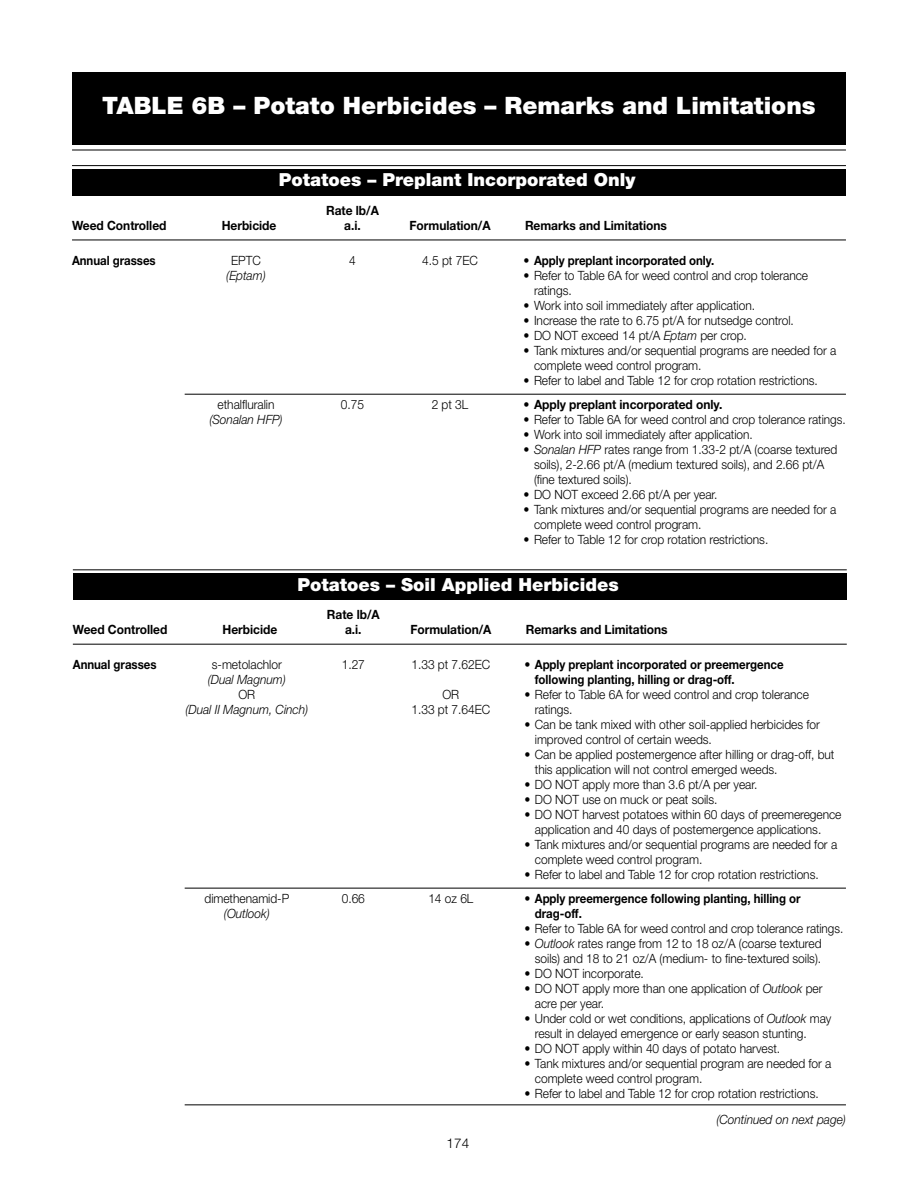
<style>
.page{position:relative;width:918px;height:1188px;background:#fff}
.page>*{position:absolute;margin:0;border:0;box-sizing:border-box;transform-origin:0 0}
.t1{font:900 24px "Helvetica Neue LT Std";color:#fff}
.t2{font:900 18px "Helvetica Neue LT Std";color:#fff}
.t3{font:300 13.5px "Helvetica Neue LT Std";color:#000}
.t4{font:300 12.75px/15px "Helvetica Neue LT Std";letter-spacing:-.005em;color:#000;scale:.94 1}
.t5{font:700 12.75px "Helvetica Neue LT Std";letter-spacing:-.005em;color:#000;scale:.9 1}
.t6{font:700 12.75px "Helvetica Neue LT Std";letter-spacing:-.005em;color:#000;scale:.94 1}
.t7{font:italic 300 12.75px "Helvetica Neue LT Std";letter-spacing:-.005em;color:#000;scale:.94 1}
.t8{font:300 12.75px "Helvetica Neue LT Std";letter-spacing:-.005em;color:#000;scale:.93 1}
.s1{font-weight:300}
.s2{font-style:italic}
</style>
<div class="page">
<div style="left:72px;top:72px;width:774px;height:72px;background:#000"></div>
<hr style="left:72px;top:150px;width:774px;height:1px;background:#000">
<div style="left:72px;top:169px;width:774px;height:27px;background:#000"></div>
<hr style="left:72px;top:240px;width:774px;height:1px;background:#000">
<hr style="left:72px;top:165px;width:774px;height:1px;background:#000">
<div style="left:73px;top:573px;width:774px;height:27px;background:#000"></div>
<hr style="left:73px;top:644px;width:774px;height:1px;background:#000">
<hr style="left:73px;top:569px;width:774px;height:1px;background:#000">
<hr style="left:185px;top:888px;width:661px;height:1px;background:#000">
<hr style="left:185px;top:394px;width:661px;height:1px;background:#000">
<hr style="left:185px;top:1104px;width:661px;height:1px;background:#000">
<p class="t1" style="left:102px;top:91px;width:715px">TABLE 6B – Potato Herbicides – Remarks and Limitations</p>
<p class="t2" style="left:279px;top:169px;width:358px">Potatoes – Preplant Incorporated Only</p>
<p class="t6" style="left:326px;top:202px;width:58px">Rate lb/A</p>
<p class="t6" style="left:72px;top:217px;width:102px">Weed Controlled</p>
<p class="t6" style="left:222px;top:217px;width:60px">Herbicide</p>
<p class="t6" style="left:344px;top:217px;width:19px">a.i.</p>
<p class="t6" style="left:410px;top:217px;width:88px">Formulation/A</p>
<p class="t6" style="left:525px;top:217px;width:152px">Remarks and Limitations</p>
<p class="t5" style="left:72px;top:253px;width:94px">Annual grasses</p>
<p class="t4" style="left:231px;top:253px;width:33px">EPTC</p>
<p class="t4" style="left:349px;top:253px;width:9px">4</p>
<p class="t4" style="left:422px;top:253px;width:61px">4.5 pt 7EC</p>
<p class="t5" style="left:524px;top:253px;width:214px"><span class="s1">•</span> Apply preplant incorporated only.</p>
<p class="t7" style="left:226px;top:268px;width:44px">(Eptam)</p>
<p class="t4" style="left:524px;top:268px;width:304px">• Refer to Table 6A for weed control and crop tolerance</p>
<p class="t4" style="left:534px;top:283px;width:39px">ratings.</p>
<p class="t4" style="left:524px;top:298px;width:245px">• Work into soil immediately after application.</p>
<p class="t4" style="left:524px;top:313px;width:287px">• Increase the rate to 6. 75 pt/A for nutsedge control.</p>
<p class="t4" style="left:524px;top:328px;width:237px">• DO NOT exceed 14 pt/A <span class="s2">Eptam</span> per crop.</p>
<p class="t4" style="left:534px;top:343px;width:323px;text-indent:-11px">• Tank mixtures and/or sequential programs are needed for a complete weed control program.</p>
<p class="t4" style="left:524px;top:373px;width:312px">• Refer to label and Table 12 for crop rotation restrictions.</p>
<p class="t4" style="left:218px;top:397px;width:62px">ethalfluralin</p>
<p class="t4" style="left:341px;top:397px;width:26px">0.75</p>
<p class="t4" style="left:432px;top:397px;width:40px">2 pt 3L</p>
<p class="t6" style="left:524px;top:397px;width:213px"><span class="s1">•</span> Apply preplant incorporated only.</p>
<p class="t7" style="left:209px;top:412px;width:79px">(Sonalan HFP)</p>
<p class="t4" style="left:524px;top:412px;width:342px">• Refer to Table 6A for weed control and crop tolerance ratings.</p>
<p class="t8" style="left:524px;top:427px;width:245px">• Work into soil immediately after application.</p>
<p class="t4" style="left:534px;top:442px;width:324px;text-indent:-11px">• <span class="s2">Sonalan HFP</span> rates range from 1. 33-2 pt/A (coarse textured soils), 2-2. 66 pt/A (medium textured soils), and 2. 66 pt/A (fine textured soils).</p>
<p class="t4" style="left:524px;top:487px;width:206px">• DO NOT exceed 2. 66 pt/A per year.</p>
<p class="t4" style="left:534px;top:502px;width:323px;text-indent:-11px">• Tank mixtures and/or sequential programs are needed for a complete weed control program.</p>
<p class="t4" style="left:524px;top:532px;width:259px">• Refer to Table 12 for crop rotation restrictions.</p>
<p class="t2" style="left:297px;top:573px;width:323px">Potatoes – Soil Applied Herbicides</p>
<p class="t6" style="left:327px;top:607px;width:58px">Rate lb/A</p>
<p class="t6" style="left:73px;top:622px;width:102px">Weed Controlled</p>
<p class="t6" style="left:223px;top:622px;width:60px">Herbicide</p>
<p class="t6" style="left:345px;top:622px;width:19px">a.i.</p>
<p class="t6" style="left:410px;top:622px;width:88px">Formulation/A</p>
<p class="t6" style="left:526px;top:622px;width:152px">Remarks and Limitations</p>
<p class="t5" style="left:73px;top:657px;width:94px">Annual grasses</p>
<p class="t4" style="left:212px;top:657px;width:76px">s-metolachlor</p>
<p class="t4" style="left:342px;top:657px;width:26px">1.27</p>
<p class="t4" style="left:411px;top:657px;width:85px">1.33 pt 7.62EC</p>
<p class="t5" style="left:524px;top:657px;width:290px"><span class="s1">•</span> Apply preplant incorporated or preemergence</p>
<p class="t7" style="left:208px;top:672px;width:85px">(Dual Magnum)</p>
<p class="t5" style="left:535px;top:672px;width:224px">following planting, hilling or drag-off.</p>
<p class="t4" style="left:238px;top:687px;width:19px">OR</p>
<p class="t4" style="left:442px;top:687px;width:19px">OR</p>
<p class="t4" style="left:524px;top:687px;width:304px">• Refer to Table 6A for weed control and crop tolerance</p>
<p class="t7" style="left:185px;top:702px;width:132px">(Dual II Magnum, Cinch)</p>
<p class="t4" style="left:411px;top:702px;width:85px">1.33 pt 7.64EC</p>
<p class="t4" style="left:535px;top:702px;width:39px">ratings.</p>
<p class="t4" style="left:535px;top:717px;width:305px;text-indent:-11px">• Can be tank mixed with other soil-applied herbicides for improved control of certain weeds.</p>
<p class="t4" style="left:535px;top:747px;width:320px;text-indent:-11px">• Can be applied postemergence after hilling or drag-off, but this application will not control emerged weeds.</p>
<p class="t4" style="left:524px;top:777px;width:247px">• DO NOT apply more than 3. 6 pt/A per year.</p>
<p class="t4" style="left:524px;top:792px;width:205px">• DO NOT use on muck or peat soils.</p>
<p class="t4" style="left:535px;top:807px;width:328px;text-indent:-11px">• DO NOT harvest potatoes within 60 days of preemeregence application and 40 days of postemergence applications.</p>
<p class="t4" style="left:535px;top:837px;width:323px;text-indent:-11px">• Tank mixtures and/or sequential programs are needed for a complete weed control program.</p>
<p class="t4" style="left:524px;top:867px;width:312px">• Refer to label and Table 12 for crop rotation restrictions.</p>
<p class="t4" style="left:205px;top:891px;width:92px">dimethenamid-P</p>
<p class="t4" style="left:342px;top:891px;width:26px">0.66</p>
<p class="t4" style="left:428px;top:891px;width:49px">14 oz 6L</p>
<p class="t5" style="left:524px;top:891px;width:308px"><span class="s1">•</span> Apply preemergence following planting, hilling or</p>
<p class="t7" style="left:224px;top:906px;width:50px">(Outlook)</p>
<p class="t5" style="left:535px;top:906px;width:54px">drag-off.</p>
<p class="t4" style="left:524px;top:921px;width:338px">• Refer to Table 6A for weed control and crop tolerance ratings.</p>
<p class="t4" style="left:524px;top:936px;width:318px;text-align:right">• <span class="s2">Outlook</span> rates range from 12 to 18 oz/A (coarse textured soils) and 18 to 21 oz/A (medium- to fine-textured soils).</p>
<p class="t4" style="left:524px;top:966px;width:126px">• DO NOT incorporate.</p>
<p class="t4" style="left:535px;top:981px;width:307px;text-indent:-11px">• DO NOT apply more than one application of <span class="s2">Outlook</span> per acre per year.</p>
<p class="t4" style="left:535px;top:1011px;width:317px;text-indent:-11px">• Under cold or wet conditions, applications of <span class="s2">Outlook</span> may result in delayed emergence or early season stunting.</p>
<p class="t4" style="left:524px;top:1041px;width:271px">• DO NOT apply within 40 days of potato harvest.</p>
<p class="t4" style="left:535px;top:1056px;width:317px;text-indent:-11px">• Tank mixtures and/or sequential program are needed for a complete weed control program.</p>
<p class="t4" style="left:524px;top:1086px;width:312px">• Refer to label and Table 12 for crop rotation restrictions.</p>
<p class="t3" style="left:447px;top:1134px;width:24px">174</p>
<p class="t7" style="left:716px;top:1112px;width:139px">(Continued on next page)</p>
</div>
